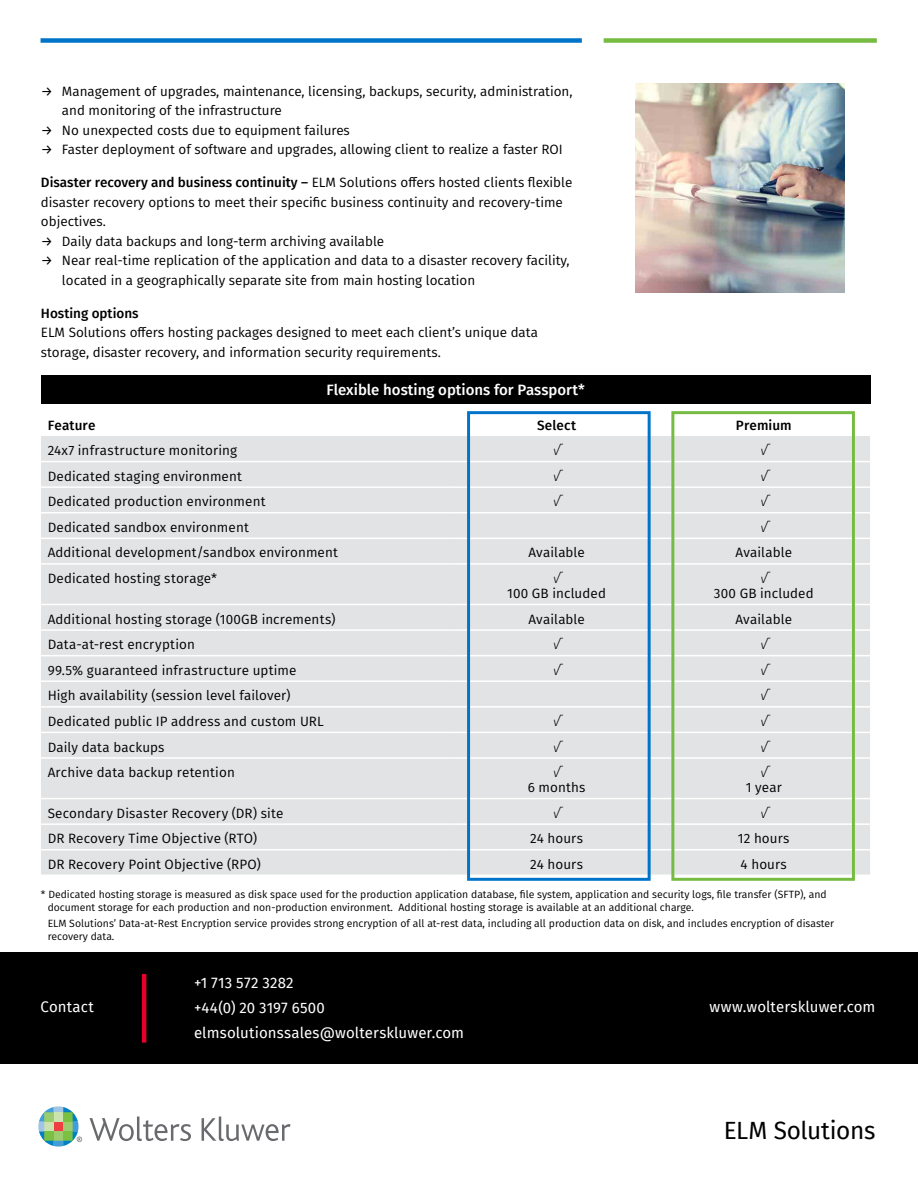
<style>
.page{position:relative;width:918px;height:1188px;background:#fff}
.page>*{position:absolute;margin:0;border:0;box-sizing:border-box;transform-origin:0 0}
.t1{font:24.3px "Fira Sans";letter-spacing:-.015em;color:#000}
.t2{font:15px/25px "Fira Sans";letter-spacing:.01em;color:#fff}
.t3{font:500 15px "Fira Sans";color:#fff}
.t4{font:13.5px/19.5px "Fira Sans";color:#000}
.t5{font:500 13.5px "Fira Sans";letter-spacing:.005em;color:#000}
.t6{font:italic 300 13.5px "Fira Sans";color:#000}
.t7{font:10.5px/12.6px "Fira Sans";color:#000}
.s1{font-style:inherit}
.s2{font-weight:500}
</style>
<div class="page">
<div style="left:604px;top:38px;width:273px;height:5px;background:#76bc43"></div>
<div style="left:41px;top:38px;width:541px;height:5px;background:#0074c8"></div>
<svg style="left:90px;top:1117px;width:101px;height:24px"></svg>
<svg style="left:202px;top:1117px;width:89px;height:24px"></svg>
<svg style="left:38px;top:1106px;width:44px;height:41px"></svg>
<div style="left:0;top:952px;width:918px;height:112px;background:#000"></div>
<hr style="left:142px;top:974px;width:4px;height:69px;background:#e8002a">
<img style="left:636px;top:83px;width:209px;height:209px">
<div style="left:41px;top:436px;width:829px;height:25px;background:#e1e3e4"></div>
<div style="left:41px;top:462px;width:829px;height:413px;background:#e1e3e4"></div>
<hr style="left:41px;top:486px;width:415px;height:2px;background:#fff">
<hr style="left:456px;top:486px;width:195px;height:2px;background:#fff">
<hr style="left:651px;top:486px;width:219px;height:2px;background:#fff">
<hr style="left:41px;top:512px;width:415px;height:1px;background:#fff">
<hr style="left:456px;top:512px;width:195px;height:1px;background:#fff">
<hr style="left:651px;top:512px;width:219px;height:1px;background:#fff">
<hr style="left:41px;top:538px;width:415px;height:1px;background:#fff">
<hr style="left:456px;top:538px;width:195px;height:1px;background:#fff">
<hr style="left:651px;top:538px;width:219px;height:1px;background:#fff">
<hr style="left:41px;top:563px;width:415px;height:2px;background:#fff">
<hr style="left:456px;top:563px;width:195px;height:2px;background:#fff">
<hr style="left:651px;top:563px;width:219px;height:2px;background:#fff">
<hr style="left:41px;top:604px;width:415px;height:1px;background:#fff">
<hr style="left:456px;top:604px;width:195px;height:1px;background:#fff">
<hr style="left:651px;top:604px;width:219px;height:1px;background:#fff">
<hr style="left:41px;top:629px;width:415px;height:2px;background:#fff">
<hr style="left:456px;top:629px;width:195px;height:2px;background:#fff">
<hr style="left:651px;top:629px;width:219px;height:2px;background:#fff">
<hr style="left:41px;top:655px;width:415px;height:1px;background:#fff">
<hr style="left:456px;top:655px;width:195px;height:1px;background:#fff">
<hr style="left:651px;top:655px;width:219px;height:1px;background:#fff">
<hr style="left:41px;top:680px;width:415px;height:2px;background:#fff">
<hr style="left:456px;top:680px;width:195px;height:2px;background:#fff">
<hr style="left:651px;top:680px;width:219px;height:2px;background:#fff">
<hr style="left:41px;top:706px;width:415px;height:2px;background:#fff">
<hr style="left:456px;top:706px;width:195px;height:2px;background:#fff">
<hr style="left:651px;top:706px;width:219px;height:2px;background:#fff">
<hr style="left:41px;top:732px;width:415px;height:1px;background:#fff">
<hr style="left:456px;top:732px;width:195px;height:1px;background:#fff">
<hr style="left:651px;top:732px;width:219px;height:1px;background:#fff">
<hr style="left:41px;top:757px;width:415px;height:2px;background:#fff">
<hr style="left:456px;top:757px;width:195px;height:2px;background:#fff">
<hr style="left:651px;top:757px;width:219px;height:2px;background:#fff">
<hr style="left:41px;top:798px;width:415px;height:1px;background:#fff">
<hr style="left:456px;top:798px;width:195px;height:1px;background:#fff">
<hr style="left:651px;top:798px;width:219px;height:1px;background:#fff">
<hr style="left:41px;top:823px;width:415px;height:2px;background:#fff">
<hr style="left:456px;top:823px;width:195px;height:2px;background:#fff">
<hr style="left:651px;top:823px;width:219px;height:2px;background:#fff">
<hr style="left:41px;top:849px;width:415px;height:1px;background:#fff">
<hr style="left:456px;top:849px;width:195px;height:1px;background:#fff">
<hr style="left:651px;top:849px;width:219px;height:1px;background:#fff">
<div style="left:467px;top:411px;width:184px;height:470px;border:3px solid #0074c8"></div>
<div style="left:671px;top:411px;width:184px;height:470px;border:3px solid #76bc43"></div>
<div style="left:41px;top:375px;width:830px;height:29px;background:#000"></div>
<p class="t4" style="left:62px;top:81px;width:512px;text-indent:-21px"><span class="s1">→</span> Management of upgrades, maintenance, licensing, backups, security, administration, and monitoring of the infrastructure</p>
<p class="t4" style="left:41px;top:120px;width:310px"><span class="s1">→</span> No unexpected costs due to equipment failures</p>
<p class="t4" style="left:41px;top:139px;width:523px"><span class="s1">→</span> Faster deployment of software and upgrades, allowing client to realize a faster ROI</p>
<p class="t4" style="left:41px;top:172px;width:533px"><span class="s2">Disaster recovery and business continuity –</span> ELM Solutions offers hosted clients flexible disaster recovery options to meet their specific business continuity and recovery-time objectives.</p>
<p class="t4" style="left:41px;top:231px;width:345px"><span class="s1">→</span> Daily data backups and long-term archiving available</p>
<p class="t4" style="left:62px;top:250px;width:509px;text-indent:-21px"><span class="s1">→</span> Near real-time replication of the application and data to a disaster recovery facility, located in a geographically separate site from main hosting location</p>
<p class="t5" style="left:41px;top:302px;width:99px">Hosting options</p>
<p class="t4" style="left:41px;top:322px;width:498px">ELM Solutions offers hosting packages designed to meet each client’s unique data storage, disaster recovery, and information security requirements.</p>
<p class="t3" style="left:327px;top:378px;width:260px">Flexible hosting options for Passport*</p>
<p class="t5" style="left:48px;top:414px;width:49px">Feature</p>
<p class="t5" style="left:537px;top:414px;width:41px">Select</p>
<p class="t5" style="left:736px;top:414px;width:57px">Premium</p>
<p class="t4" style="left:48px;top:440px;width:191px">24x7 infrastructure monitoring</p>
<p class="t6" style="left:553px;top:441px;width:9px">√</p>
<p class="t6" style="left:760px;top:441px;width:9px">√</p>
<p class="t4" style="left:48px;top:466px;width:196px">Dedicated staging environment</p>
<p class="t6" style="left:553px;top:466px;width:9px">√</p>
<p class="t6" style="left:760px;top:466px;width:9px">√</p>
<p class="t4" style="left:48px;top:491px;width:219px">Dedicated production environment</p>
<p class="t6" style="left:553px;top:492px;width:9px">√</p>
<p class="t6" style="left:760px;top:492px;width:9px">√</p>
<p class="t4" style="left:48px;top:517px;width:203px">Dedicated sandbox environment</p>
<p class="t6" style="left:760px;top:518px;width:9px">√</p>
<p class="t4" style="left:48px;top:543px;width:292px">Additional development/sandbox environment</p>
<p class="t4" style="left:528px;top:543px;width:58px">Available</p>
<p class="t4" style="left:736px;top:543px;width:58px">Available</p>
<p class="t4" style="left:48px;top:568px;width:171px">Dedicated hosting storage*</p>
<p class="t6" style="left:553px;top:569px;width:9px">√</p>
<p class="t4" style="left:507px;top:583px;width:100px">100 GB included</p>
<p class="t6" style="left:760px;top:569px;width:9px">√</p>
<p class="t4" style="left:714px;top:583px;width:101px">300 GB included</p>
<p class="t4" style="left:48px;top:609px;width:289px">Additional hosting storage (100GB increments)</p>
<p class="t4" style="left:528px;top:609px;width:58px">Available</p>
<p class="t4" style="left:736px;top:609px;width:58px">Available</p>
<p class="t4" style="left:48px;top:634px;width:149px">Data-at-rest encryption</p>
<p class="t6" style="left:553px;top:635px;width:9px">√</p>
<p class="t6" style="left:760px;top:635px;width:9px">√</p>
<p class="t4" style="left:48px;top:660px;width:250px">99.5% guaranteed infrastructure uptime</p>
<p class="t6" style="left:553px;top:661px;width:9px">√</p>
<p class="t6" style="left:760px;top:661px;width:9px">√</p>
<p class="t4" style="left:48px;top:686px;width:244px">High availability (session level failover)</p>
<p class="t6" style="left:760px;top:686px;width:9px">√</p>
<p class="t4" style="left:48px;top:711px;width:278px">Dedicated public IP address and custom URL</p>
<p class="t6" style="left:553px;top:712px;width:9px">√</p>
<p class="t6" style="left:760px;top:712px;width:9px">√</p>
<p class="t4" style="left:48px;top:737px;width:118px">Daily data backups</p>
<p class="t6" style="left:553px;top:737px;width:9px">√</p>
<p class="t6" style="left:760px;top:737px;width:9px">√</p>
<p class="t4" style="left:48px;top:762px;width:189px">Archive data backup retention</p>
<p class="t6" style="left:553px;top:763px;width:9px">√</p>
<p class="t4" style="left:528px;top:777px;width:59px">6 months</p>
<p class="t6" style="left:760px;top:763px;width:9px">√</p>
<p class="t4" style="left:746px;top:777px;width:38px">1 year</p>
<p class="t4" style="left:48px;top:803px;width:237px">Secondary Disaster Recovery (DR) site</p>
<p class="t6" style="left:553px;top:803px;width:9px">√</p>
<p class="t6" style="left:760px;top:803px;width:9px">√</p>
<p class="t4" style="left:48px;top:828px;width:211px">DR Recovery Time Objective (RTO)</p>
<p class="t4" style="left:530px;top:828px;width:54px">24 hours</p>
<p class="t4" style="left:738px;top:828px;width:53px">12 hours</p>
<p class="t4" style="left:48px;top:854px;width:215px">DR Recovery Point Objective (RPO)</p>
<p class="t4" style="left:530px;top:854px;width:54px">24 hours</p>
<p class="t4" style="left:741px;top:854px;width:48px">4 hours</p>
<p class="t7" style="left:48px;top:888px;width:780px;text-indent:-7px">* Dedicated hosting storage is measured as disk space used for the production application database, file system, application and security logs, file transfer (SFTP), and document storage for each production and non-production environment. Additional hosting storage is available at an additional charge.</p>
<p class="t7" style="left:48px;top:917px;width:788px">ELM Solutions’ Data-at-Rest Encryption service provides strong encryption of all at-rest data, including all production data on disk, and includes encryption of disaster recovery data.</p>
<p class="t2" style="left:194px;top:970px;width:272px">+1 713 572 3282<br>+44(0) 20 3197 6500 elmsolutionssales@wolterskluwer.com</p>
<p class="t2" style="left:41px;top:994px;width:55px">Contact</p>
<p class="t2" style="left:709px;top:994px;width:168px">www.wolterskluwer.com</p>
<h1 class="t1" style="left:724px;top:1112px;width:153px">ELM Solutions</h1>
</div>
